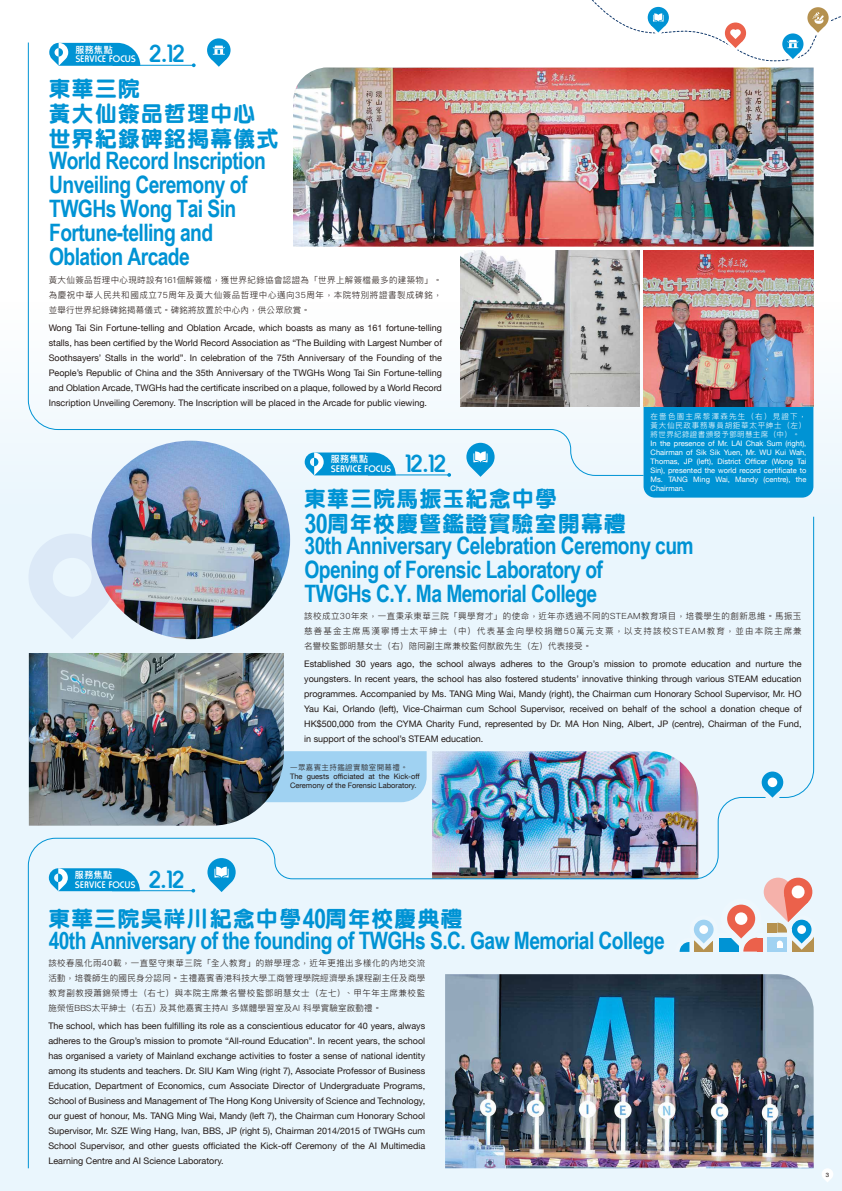
<style>
.page{position:relative;width:842px;height:1191px;background:#fff}
.page>*{position:absolute;margin:0;border:0;box-sizing:border-box;transform-origin:0 0}
.t1{font:500 26px "Horatio D";color:#0093d4}
.t2{font:700 24px/24px "Arial Narrow";letter-spacing:-.025em;color:#0093d4}
.t3{font:900 21px/25px "Yen Round";letter-spacing:.1em;color:#0093d4}
.t4{font:500 10px "Horatio D";color:#fff}
.t5{font:9px/15px "Helvetica Neue LT";color:#221815;text-align:justify}
.t6{font:600 9px "Ping Fang TC";letter-spacing:.05em;color:#fff}
.t7{font:300 8.5px/15px "Ping Fang TC";letter-spacing:.025em;color:#221815;text-align:justify}
.t8{font:7.5px/9px "Helvetica Neue LT";color:#fff;text-align:justify}
.t9{font:7.5px/9px "Helvetica Neue LT";color:#221815}
.t10{font:300 7.5px/9px "Ping Fang TC";letter-spacing:.1em;color:#fff;text-align:justify}
.t11{font:300 7.5px "Ping Fang TC";letter-spacing:.05em;color:#221815}
.t12{font:6px "Helvetica";color:#221815}
.s1{font-family:"Arial Narrow";font-weight:700;font-size:27px}
</style>
<div class="page">
<div style="left:0;top:298px;width:842px;height:893px;background:#eaf6fd"></div>
<svg style="left:822px;top:1168px;width:11px;height:14px"></svg>
<div style="left:643px;top:407px;width:170px;height:90px;background:#0093d4"></div>
<svg style="left:27px;top:42px;width:617px;height:434px"></svg>
<hr style="left:112px;top:65px;width:82px;height:1px;background:#0093d4">
<svg style="left:192px;top:63px;width:4px;height:4px"></svg>
<svg style="left:49px;top:43px;width:91px;height:23px;background:#29a4da"></svg>
<hr style="left:368px;top:474px;width:81px;height:1px;background:#0093d4">
<svg style="left:447px;top:473px;width:4px;height:4px"></svg>
<svg style="left:305px;top:452px;width:91px;height:23px;background:#2ba5db"></svg>
<img style="left:293px;top:68px;width:521px;height:179px">
<img style="left:643px;top:251px;width:171px;height:156px">
<img style="left:27px;top:516px;width:788px;height:653px">
<div style="left:757px;top:766px;width:31px;height:32px;background:#eaf6fd;border-radius:50%"></div>
<div style="left:762px;top:771px;width:21px;height:22px;background:#0093d4;border-radius:50%"></div>
<svg style="left:761px;top:789px;width:23px;height:15px"></svg>
<div style="left:768px;top:777px;width:9px;height:10px;background:#fff;border-radius:50%"></div>
<svg style="left:29px;top:533px;width:87px;height:106px"></svg>
<img style="left:29px;top:653px;width:255px;height:172px">
<img style="left:92px;top:441px;width:198px;height:198px;border-radius:99px">
<svg style="left:466px;top:443px;width:29px;height:34px"></svg>
<svg style="left:207px;top:38px;width:24px;height:24px"></svg>
<svg style="left:210px;top:46px;width:17px;height:21px"></svg>
<img style="left:461px;top:251px;width:179px;height:156px">
<svg style="left:591px;top:0;width:250px;height:66px"></svg>
<h1 class="t1" style="left:150px;top:39px;width:36px">2.12</h1>
<p class="t6" style="left:75px;top:44px;width:39px">服務焦點</p>
<p class="t4" style="left:76px;top:53px;width:61px">SERVICE FOCUS</p>
<h3 class="t3" style="left:49px;top:77px;width:230px">東華三院<br>黃大仙簽品哲理中心世界紀錄碑銘揭幕儀式</h3>
<h2 class="t2" style="left:49px;top:148px;width:218px">World Record Inscription<br>Unveiling Ceremony of<br>TWGHs Wong Tai Sin<br>Fortune-telling and<br>Oblation Arcade</h2>
<p class="t7" style="left:49px;top:273px;width:395px">黃大仙簽品哲理中心現時設有161個解簽檔，獲世界紀錄協會認證為「世界上解簽檔最多的建築物」。為慶祝中華人民共和國成立75周年及黃大仙簽品哲理中心邁向35周年，本院特別將證書製成碑銘，並舉行世界紀錄碑銘揭幕儀式。碑銘將放置於中心內，供公眾欣賞。</p>
<p class="t5" style="left:49px;top:320px;width:395px">Wong Tai Sin Fortune-telling and Oblation Arcade, which boasts as many as 161 fortune-telling stalls, has been certified by the World Record Association as “The Building with Largest Number of Soothsayers’ Stalls in the world”. In celebration of the 75th Anniversary of the Founding of the People’s Republic of China and the 35th Anniversary of the TWGHs Wong Tai Sin Fortune-telling and Oblation Arcade, TWGHs had the certificate inscribed on a plaque, followed by a World Record Inscription Unveiling Ceremony. The Inscription will be placed in the Arcade for public viewing.</p>
<p class="t10" style="left:651px;top:411px;width:157px">在嗇色園主席黎澤森先生（右）見證下，黃大仙民政事務專員胡鉅華太平紳士（左）將世界紀錄證書頒發予鄧明慧主席（中）。</p>
<p class="t8" style="left:651px;top:438px;width:157px">In the presence of Mr. LAI Chak Sum (right), Chairman of Sik Sik Yuen, Mr. WU Kui Wah, Thomas, JP (left), District Officer (Wong Tai Sin), presented the world record certificate to Ms. TANG Ming Wai, Mandy (centre), the Chairman.</p>
<h1 class="t1" style="left:405px;top:448px;width:42px">12.12</h1>
<p class="t6" style="left:331px;top:453px;width:39px">服務焦點</p>
<p class="t4" style="left:331px;top:463px;width:61px">SERVICE FOCUS</p>
<h3 class="t3" style="left:305px;top:486px;width:323px">東華三院馬振玉紀念中學<br><span class="s1">30</span>周年校慶暨鑑證實驗室開幕禮</h3>
<h2 class="t2" style="left:305px;top:532px;width:391px">30th Anniversary Celebration Ceremony cum<br>Opening of Forensic Laboratory of<br>TWGHs C.Y. Ma Memorial College</h2>
<p class="t7" style="left:304px;top:609px;width:499px">該校成立30年來，一直秉承東華三院「興學育才」的使命，近年亦透過不同的STEAM教育項目，培養學生的創新思維。馬振玉慈善基金主席馬漢寧博士太平紳士（中）代表基金向學校捐贈50萬元支票，以支持該校STEAM教育，並由本院主席兼名譽校監鄧明慧女士（右）陪同副主席兼校監何猷啟先生（左）代表接受。</p>
<p class="t5" style="left:304px;top:656px;width:499px">Established 30 years ago, the school always adheres to the Group’s mission to promote education and nurture the youngsters. In recent years, the school has also fostered students’ innovative thinking through various STEAM education programmes. Accompanied by Ms. TANG Ming Wai, Mandy (right), the Chairman cum Honorary School Supervisor, Mr. HO Yau Kai, Orlando (left), Vice-Chairman cum School Supervisor, received on behalf of the school a donation cheque of HK$500,000 from the CYMA Charity Fund, represented by Dr. MA Hon Ning, Albert, JP (centre), Chairman of the Fund, in support of the school’s STEAM education.</p>
<p class="t11" style="left:290px;top:762px;width:119px">一眾嘉賓主持鑑證實驗室開幕禮。</p>
<p class="t9" style="left:290px;top:771px;width:131px">The guests officiated at the Kick-off<br>Ceremony of the Forensic Laboratory.</p>
<h1 class="t1" style="left:149px;top:864px;width:36px">2.12</h1>
<p class="t6" style="left:75px;top:869px;width:39px">服務焦點</p>
<p class="t4" style="left:75px;top:878px;width:61px">SERVICE FOCUS</p>
<h3 class="t3" style="left:49px;top:906px;width:415px">東華三院吳祥川紀念中學<span class="s1">40</span>周年校慶典禮</h3>
<h2 class="t2" style="left:49px;top:927px;width:618px">40th Anniversary of the founding of TWGHs S.C. Gaw Memorial College</h2>
<p class="t7" style="left:48px;top:955px;width:378px">該校春風化雨40載，一直堅守東華三院「全人教育」的辦學理念，近年更推出多樣化的內地交流活動，培養師生的國民身分認同。主禮嘉賓香港科技大學工商管理學院經濟學系課程副主任及商學教育副教授蕭錦榮博士（右七）與本院主席兼名譽校監鄧明慧女士（左七）、甲午年主席兼校監施榮恆BBS太平紳士（右五）及其他嘉賓主持AI 多媒體學習室及AI 科學實驗室啟動禮。</p>
<p class="t5" style="left:48px;top:1018px;width:378px">The school, which has been fulfilling its role as a conscientious educator for 40 years, always adheres to the Group’s mission to promote “All-round Education”. In recent years, the school has organised a variety of Mainland exchange activities to foster a sense of national identity among its students and teachers. Dr. SIU Kam Wing (right 7), Associate Professor of Business Education, Department of Economics, cum Associate Director of Undergraduate Programs, School of Business and Management of The Hong Kong University of Science and Technology, our guest of honour, Ms. TANG Ming Wai, Mandy (left 7), the Chairman cum Honorary School Supervisor, Mr. SZE Wing Hang, Ivan, BBS, JP (right 5), Chairman 2014/2015 of TWGHs cum School Supervisor, and other guests officiated the Kick-off Ceremony of the AI Multimedia Learning Centre and AI Science Laboratory.</p>
<p class="t12" style="left:826px;top:1169px;width:5px">3</p>
</div>
